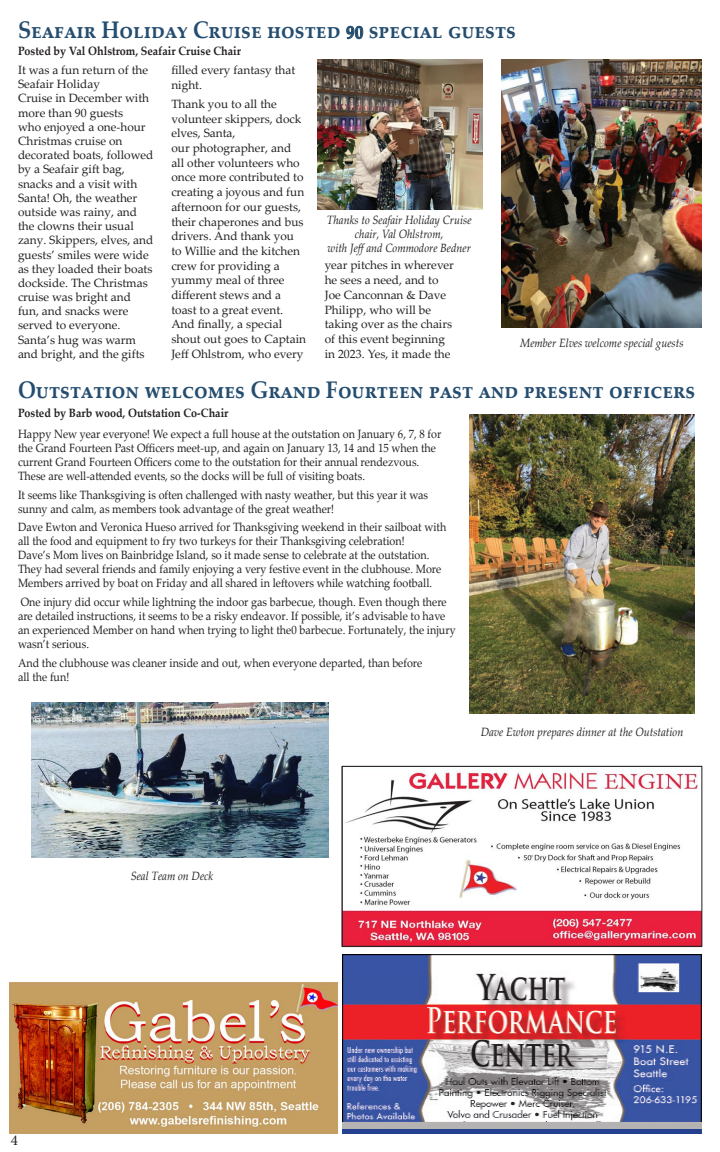
<style>
.page{position:relative;width:720px;height:1152px;background:#fff}
.page>*{position:absolute;margin:0;border:0;box-sizing:border-box;transform-origin:0 0}
.t1{font:700 24px "Palatino Linotype";color:#244d6f;scale:.9 1}
.t2{font:15px "Minion Pro";color:#231f20}
.t3{font:12px/14px "Palatino Linotype";color:#231f20;scale:.9 1}
.t4{font:12px/14.7px "Palatino Linotype";color:#231f20}
.t5{font:italic 12px/14px "Palatino Linotype";color:#231f20;text-align:center;scale:.9 1}
.t6{font:700 12px "Palatino Linotype";color:#231f20;scale:.9 1}
.t7{font:italic 12px "Palatino Linotype";color:#231f20;scale:.9 1}
.s1{font-size:30px}
</style>
<div class="page">
<img style="left:341px;top:766px;width:359px;height:181px">
<div style="left:342px;top:766px;width:360px;height:181px;border:1px solid #231f20"></div>
<svg style="left:346px;top:26px;width:17px;height:13px"></svg>
<img style="left:318px;top:60px;width:165px;height:150px">
<img style="left:470px;top:414px;width:225px;height:300px">
<img style="left:501px;top:60px;width:201px;height:267px">
<img style="left:342px;top:955px;width:359px;height:178px">
<img style="left:32px;top:703px;width:296px;height:154px">
<img style="left:10px;top:982px;width:327px;height:151px">
<h1 class="t1" style="left:18px;top:13px;width:555px">Seafair Holiday Cruise hosted <span class="s1">₉₀</span> special guests</h1>
<p class="t6" style="left:18px;top:43px;width:249px">Posted by Val Ohlstrom, Seafair Cruise Chair</p>
<p class="t4" style="left:18px;top:62px;width:137px;line-height:14.2px">It was a fun return of the<br>Seafair Holiday<br>Cruise in December with more than 90 guests<br>who enjoyed a one-hour<br>Christmas cruise on decorated boats, followed by a Seafair gift bag, snacks and a visit with<br>Santa! Oh, the weather outside was rainy, and the clowns their usual zany. Skippers, elves, and guests’ smiles were wide as they loaded their boats dockside. The Christmas cruise was bright and fun, and snacks were served to everyone.<br>Santa’s hug was warm and bright, and the gifts</p>
<p class="t4" style="left:171px;top:62px;width:126px">filled every fantasy that night.</p>
<p class="t4" style="left:171px;top:96px;width:136px">Thank you to all the volunteer skippers, dock elves, Santa,<br>our photographer, and all other volunteers who once more contributed to creating a joyous and fun afternoon for our guests, their chaperones and bus drivers. And thank you to Willie and the kitchen crew for providing a yummy meal of three different stews and a toast to a great event.<br>And finally, a special shout out goes to Captain<br>Jeff Ohlstrom, who every</p>
<p class="t5" style="left:327px;top:212px;width:162px">Thanks to Seafair Holiday Cruise chair, Val Ohlstrom,<br>with Jeffand Commodore Bedner</p>
<p class="t4" style="left:325px;top:257px;width:131px">year pitches in wherever he sees a need, and to<br>Joe Canconnan &amp; Dave<br>Philipp, who will be taking over as the chairs of this event beginning in 2023. Yes, it made the</p>
<p class="t5" style="left:520px;top:335px;width:183px">Member Elves welcome special guests</p>
<h1 class="t1" style="left:18px;top:372px;width:754px">Outstation welcomes Grand Fourteen past and present officers</h1>
<p class="t6" style="left:18px;top:404px;width:235px">Posted by Barb wood, Outstation Co-Chair</p>
<p class="t3" style="left:18px;top:427px;width:472px">Happy New year everyone! We expect a full house at the outstation on January 6, 7, 8 for the Grand Fourteen Past Officers meet-up, and again on January 13, 14 and 15 when the current Grand Fourteen Officers come to the outstation for their annual rendezvous.<br>These are well-attended events, so the docks will be full of visiting boats.</p>
<p class="t3" style="left:18px;top:487px;width:457px">It seems like Thanksgiving is often challenged with nasty weather, but this year it was sunny and calm, as members took advantage of the great weather!</p>
<p class="t3" style="left:18px;top:520px;width:478px">Dave Ewton and Veronica Hueso arrived for Thanksgiving weekend in their sailboat with all the food and equipment to fry two turkeys for their Thanksgiving celebration!<br>Dave’s Mom lives on Bainbridge Island, so it made sense to celebrate at the outstation.<br>They had several friends and family enjoying a very festive event in the clubhouse. More Members arrived by boat on Friday and all shared in leftovers while watching football.</p>
<p class="t3" style="left:18px;top:594px;width:488px">One injury did occur while lightning the indoor gas barbecue, though. Even though there are detailed instructions, it seems to be a risky endeavor. If possible, it’s advisable to have an experienced Member on hand when trying to light the0 barbecue. Fortunately, the injury wasn’t serious.</p>
<p class="t3" style="left:18px;top:655px;width:451px">And the clubhouse was cleaner inside and out, when everyone departed, than before all the fun!</p>
<p class="t5" style="left:481px;top:725px;width:227px">Dave Ewton prepares dinner at the Outstation</p>
<p class="t7" style="left:131px;top:867px;width:93px">Seal Team on Deck</p>
<p class="t2" style="left:11px;top:1130px;width:9px">4</p>
</div>
